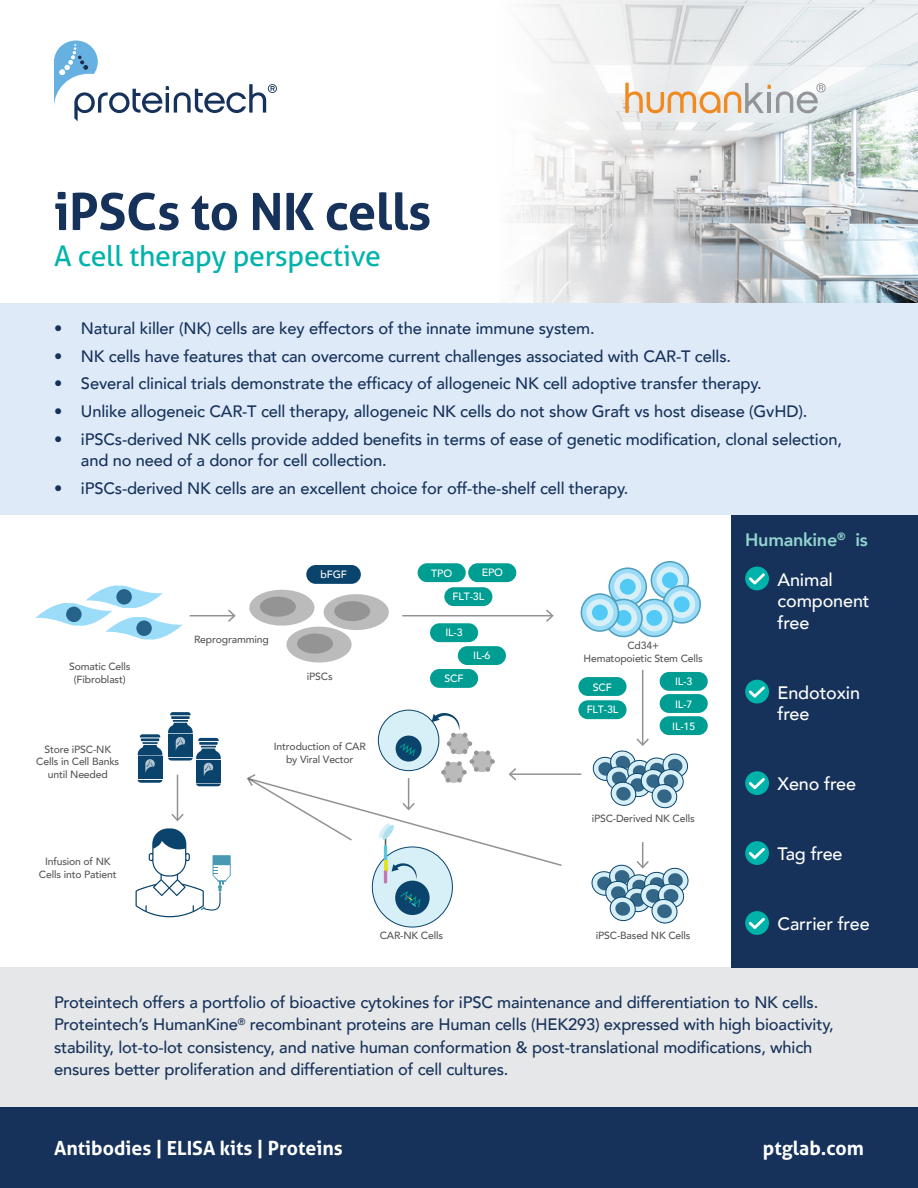
<style>
.page{position:relative;width:918px;height:1188px;background:#fff}
.page>*{position:absolute;margin:0;border:0;box-sizing:border-box;transform-origin:0 0}
.t1{font:700 51px "Aller";letter-spacing:-.01em;color:#16325a}
.t2{font:28.5px "Aller";letter-spacing:-.01em;color:#00b3aa}
.t3{font:700 19.5px "Aller";color:#fff}
.t4{font:500 18px/21.6px "Avenir";letter-spacing:-.01em;color:#fff}
.t5{font:800 18px "Avenir";letter-spacing:-.015em;color:#92d4d0}
.t6{font:500 16.5px/22.5px "Avenir";letter-spacing:-.01em;color:#16325a}
.t7{font:500 10.65px/22.2px "Avenir";letter-spacing:-.015em;color:#fff;text-align:center}
.t8{font:500 10.35px/12.5px "Avenir";letter-spacing:-.015em;color:#585756;text-align:center}
</style>
<div class="page">
<svg style="left:54px;top:40px;width:223px;height:81px"></svg>
<img style="left:510px;top:0;width:408px;height:303px">
<svg style="left:625px;top:83px;width:201px;height:30px;background:#e1d3c3"></svg>
<div style="left:0;top:303px;width:918px;height:212px;background:#deeaf8"></div>
<div style="left:0;top:968px;width:918px;height:139px;background:#e6e7e8"></div>
<hr style="left:190px;top:615px;width:44px;height:1px;background:#585756">
<svg style="left:228px;top:610px;width:8px;height:12px"></svg>
<svg style="left:136px;top:828px;width:95px;height:89px"></svg>
<svg style="left:35px;top:585px;width:148px;height:55px"></svg>
<svg style="left:136px;top:621px;width:16px;height:15px"></svg>
<svg style="left:249px;top:590px;width:140px;height:73px"></svg>
<div style="left:334px;top:601px;width:36px;height:20px;background:#949494;border-radius:50%"></div>
<div style="left:418px;top:563px;width:48px;height:19px;background:#009d92;border-radius:9px"></div>
<div style="left:306px;top:565px;width:55px;height:19px;background:#0a446c;border-radius:9px"></div>
<div style="left:468px;top:563px;width:48px;height:19px;background:#009d92;border-radius:9px"></div>
<div style="left:444px;top:587px;width:48px;height:19px;background:#009d92;border-radius:9px"></div>
<svg style="left:651px;top:562px;width:37px;height:37px"></svg>
<div style="left:651px;top:561px;width:38px;height:39px;border:2px solid #4e9fbc;border-radius:50%"></div>
<div style="left:656px;top:567px;width:27px;height:27px;background:#d7eff6;border-radius:50%"></div>
<div style="left:662px;top:572px;width:16px;height:16px;background:#52caf5;border-radius:50%"></div>
<svg style="left:609px;top:568px;width:37px;height:37px"></svg>
<div style="left:608px;top:567px;width:39px;height:39px;border:2px solid #4e9fbc;border-radius:50%"></div>
<div style="left:614px;top:573px;width:27px;height:27px;background:#d7eff6;border-radius:50%"></div>
<div style="left:620px;top:579px;width:16px;height:16px;background:#52caf5;border-radius:50%"></div>
<svg style="left:633px;top:583px;width:68px;height:55px"></svg>
<svg style="left:605px;top:599px;width:37px;height:38px"></svg>
<div style="left:604px;top:599px;width:39px;height:38px;border:2px solid #4e9fbc;border-radius:50%"></div>
<div style="left:610px;top:604px;width:27px;height:28px;background:#d7eff6;border-radius:50%"></div>
<div style="left:616px;top:610px;width:15px;height:16px;background:#52caf5;border-radius:50%"></div>
<svg style="left:581px;top:594px;width:37px;height:37px"></svg>
<div style="left:581px;top:593px;width:38px;height:39px;border:2px solid #4e9fbc;border-radius:50%"></div>
<div style="left:586px;top:599px;width:27px;height:27px;background:#d7eff6;border-radius:50%"></div>
<div style="left:592px;top:605px;width:16px;height:16px;background:#52caf5;border-radius:50%"></div>
<hr style="left:402px;top:615px;width:150px;height:1px;background:#585756">
<svg style="left:546px;top:610px;width:8px;height:12px"></svg>
<div style="left:372px;top:847px;width:80px;height:80px;background:#d7eff6;border-radius:50%"></div>
<div style="left:395px;top:881px;width:35px;height:34px;background:#0a446c;border-radius:50%"></div>
<svg style="left:400px;top:891px;width:21px;height:17px"></svg>
<hr style="left:642px;top:670px;width:1px;height:74px;background:#585756">
<svg style="left:592px;top:738px;width:96px;height:71px"></svg>
<svg style="left:591px;top:842px;width:98px;height:82px"></svg>
<hr style="left:510px;top:773px;width:71px;height:2px;background:#585756">
<hr style="left:177px;top:775px;width:1px;height:45px;background:#585756">
<svg style="left:171px;top:814px;width:13px;height:7px"></svg>
<div style="left:430px;top:623px;width:48px;height:19px;background:#009d92;border-radius:9px"></div>
<div style="left:458px;top:646px;width:48px;height:19px;background:#009d92;border-radius:9px"></div>
<div style="left:430px;top:669px;width:48px;height:19px;background:#009d92;border-radius:9px"></div>
<div style="left:578px;top:677px;width:49px;height:19px;background:#009d92;border-radius:9px"></div>
<div style="left:578px;top:700px;width:49px;height:19px;background:#009d92;border-radius:9px"></div>
<div style="left:660px;top:672px;width:48px;height:19px;background:#009d92;border-radius:9px"></div>
<div style="left:660px;top:694px;width:48px;height:19px;background:#009d92;border-radius:9px"></div>
<div style="left:660px;top:716px;width:48px;height:19px;background:#009d92;border-radius:9px"></div>
<svg style="left:138px;top:712px;width:83px;height:74px"></svg>
<svg style="left:247px;top:713px;width:315px;height:170px"></svg>
<div style="left:731px;top:515px;width:187px;height:453px;background:#16325a"></div>
<div style="left:745px;top:567px;width:24px;height:23px;background:#00b3aa;border-radius:50%"></div>
<svg style="left:746px;top:571px;width:21px;height:16px"></svg>
<div style="left:745px;top:680px;width:24px;height:24px;background:#00b3aa;border-radius:50%"></div>
<svg style="left:746px;top:684px;width:21px;height:16px"></svg>
<div style="left:745px;top:771px;width:24px;height:24px;background:#00b3aa;border-radius:50%"></div>
<svg style="left:746px;top:775px;width:21px;height:17px"></svg>
<div style="left:745px;top:841px;width:24px;height:24px;background:#00b3aa;border-radius:50%"></div>
<svg style="left:746px;top:845px;width:21px;height:17px"></svg>
<div style="left:745px;top:911px;width:24px;height:24px;background:#00b3aa;border-radius:50%"></div>
<svg style="left:746px;top:915px;width:21px;height:17px"></svg>
<div style="left:0;top:1107px;width:918px;height:81px;background:#16325a"></div>
<h1 class="t1" style="left:54px;top:180px;width:379px">iPSCs to NK cells</h1>
<h2 class="t2" style="left:54px;top:238px;width:328px">A cell therapy perspective</h2>
<p class="t6" style="left:54px;top:316px;width:542px">• Natural killer (NK) cells are key effectors of the innate immune system.</p>
<p class="t6" style="left:54px;top:344px;width:679px">• NK cells have features that can overcome current challenges associated with CAR-T cells.</p>
<p class="t6" style="left:54px;top:371px;width:709px">• Several clinical trials demonstrate the efficacy of allogeneic NK cell adoptive transfer therapy.</p>
<p class="t6" style="left:54px;top:399px;width:755px">• Unlike allogeneic CAR-T cell therapy, allogeneic NK cells do not show Graft vs host disease (GvHD).</p>
<p class="t6" style="left:81px;top:428px;width:763px;line-height:21px;text-indent:-27px">• iPSCs-derived NK cells provide added benefits in terms of ease of genetic modification, clonal selection, and no need of a donor for cell collection.</p>
<p class="t6" style="left:54px;top:476px;width:576px">• iPSCs-derived NK cells are an excellent choice for off-the-shelf cell therapy.</p>
<p class="t7" style="left:320px;top:563px;width:28px">bFGF</p>
<p class="t7" style="left:431px;top:561px;width:22px">TPO</p>
<p class="t7" style="left:482px;top:560px;width:23px">EPO</p>
<p class="t7" style="left:453px;top:585px;width:33px">FLT-3L</p>
<p class="t7" style="left:445px;top:621px;width:19px">IL-3</p>
<p class="t7" style="left:473px;top:644px;width:19px">IL-6</p>
<p class="t7" style="left:445px;top:667px;width:21px">SCF</p>
<p class="t8" style="left:194px;top:633px;width:76px">Reprogramming</p>
<p class="t8" style="left:69px;top:660px;width:63px">Somatic Cells (Fibroblast)</p>
<p class="t8" style="left:307px;top:670px;width:27px">iPSCs</p>
<p class="t8" style="left:36px;top:742px;width:84px">Store iPSC-NK<br>Cells in Cell Banks until Needed</p>
<p class="t8" style="left:39px;top:855px;width:79px">Infusion of NK<br>Cells into Patient</p>
<p class="t8" style="left:274px;top:740px;width:93px">Introduction of CAR by Viral Vector</p>
<p class="t8" style="left:380px;top:929px;width:65px">CAR-NK Cells</p>
<p class="t8" style="left:583px;top:639px;width:121px">Cd34+<br>Hematopoietic Stem Cells</p>
<p class="t7" style="left:587px;top:675px;width:33px;line-height:22.6px">SCF<br>FLT-3L</p>
<p class="t7" style="left:672px;top:670px;width:24px;text-align:left">IL-3<br>IL-7<br>IL-15</p>
<p class="t8" style="left:592px;top:811px;width:104px">iPSC-Derived NK Cells</p>
<p class="t8" style="left:596px;top:929px;width:96px">iPSC-Based NK Cells</p>
<p class="t5" style="left:745px;top:526px;width:124px">Humankine<sup>®</sup> is</p>
<p class="t4" style="left:778px;top:568px;width:93px">Animal component free</p>
<p class="t4" style="left:778px;top:681px;width:84px">Endotoxin free</p>
<p class="t4" style="left:778px;top:772px;width:80px">Xeno free</p>
<p class="t4" style="left:778px;top:842px;width:67px">Tag free</p>
<p class="t4" style="left:778px;top:912px;width:94px">Carrier free</p>
<p class="t6" style="left:54px;top:990px;width:781px">Proteintech offers a portfolio of bioactive cytokines for iPSC maintenance and differentiation to NK cells.<br>Proteintech’s HumanKine<sup>®</sup> recombinant proteins are Human cells (HEK293) expressed with high bioactivity, stability, lot-to-lot consistency, and native human conformation &amp; post-translational modifications, which ensures better proliferation and differentiation of cell cultures.</p>
<p class="t3" style="left:54px;top:1136px;width:290px">Antibodies | ELISA kits | Proteins</p>
<p class="t3" style="left:763px;top:1136px;width:103px">ptglab.com</p>
</div>
